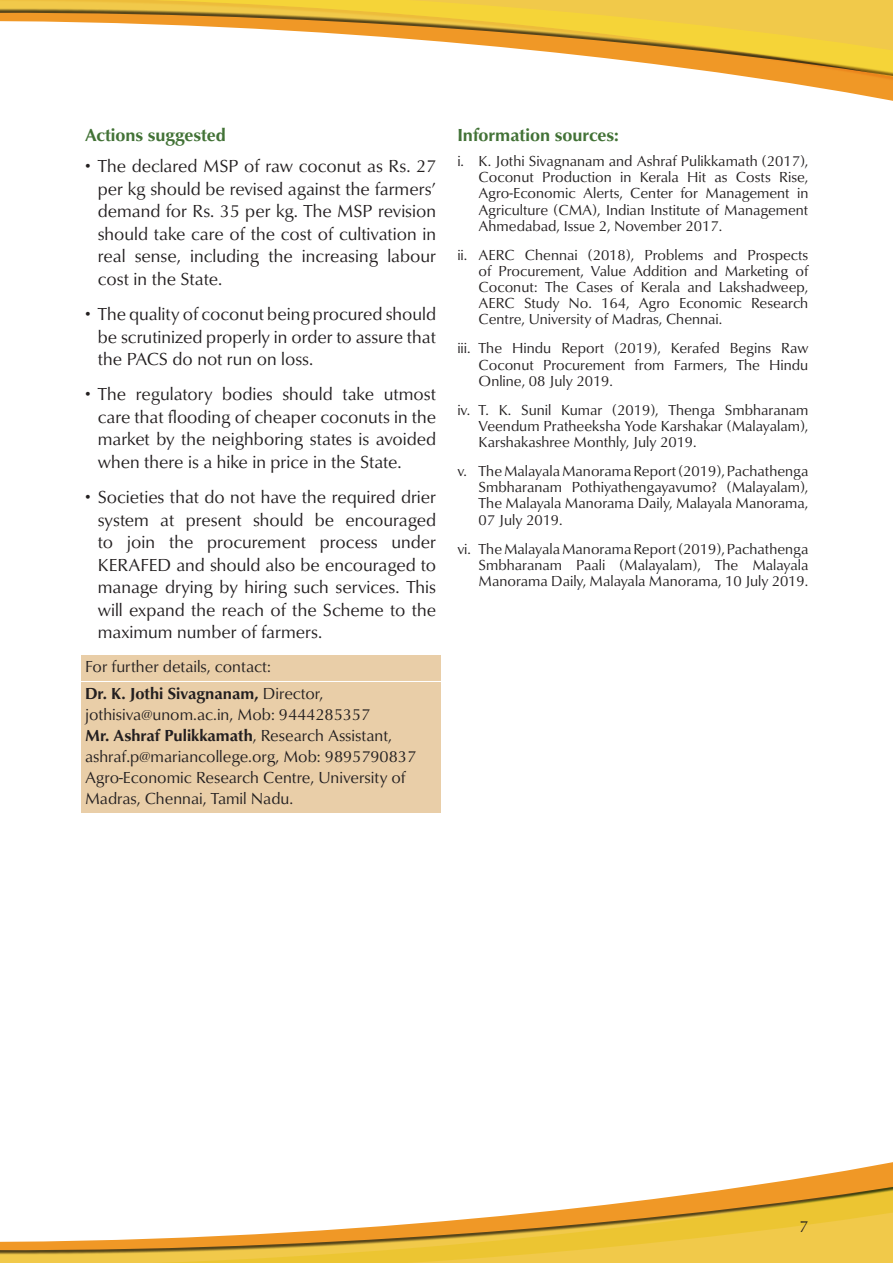
<style>
.page{position:relative;width:893px;height:1263px;background:#fff}
.page>*{position:absolute;margin:0;border:0;box-sizing:border-box;transform-origin:0 0}
.t1{font:18px/22.5px "Classico URW";color:#231f20;text-align:justify}
.Heading_1{font:700 18px "Classico URW";color:#427236}
.CONTACTION_DETAILS{font:16.5px/21px "Classico URW";color:#231f20}
.t2{font:15px/16.2px "Classico URW";color:#231f20;text-align:justify}
.s1{font-weight:700}
</style>
<div class="page">
<div style="left:0;top:0;width:893px;height:94px;background:#231f20;opacity:.75"></div>
<div style="left:0;top:1168px;width:893px;height:95px;background:#231f20;opacity:.75"></div>
<div style="left:0;top:0;width:893px;height:84px;background:#231f20;opacity:.5"></div>
<svg style="left:0;top:0;width:893px;height:79px"></svg>
<svg style="left:0;top:1184px;width:893px;height:79px"></svg>
<div style="left:81px;top:655px;width:359px;height:25px;background:#e9cea8"></div>
<div style="left:81px;top:682px;width:359px;height:130px;background:#e9cea8"></div>
<p class="Heading_1" style="left:85px;top:124px;width:142px">Actions suggested</p>
<p class="t1" style="left:98px;top:155px;width:340px;text-indent:-13px">• The declared MSP of raw coconut as Rs. 27 per kg should be revised against the farmers’ demand for Rs. 35 per kg. The MSP revision should take care of the cost of cultivation in real sense, including the increasing labour cost in the State.</p>
<p class="t1" style="left:98px;top:303px;width:340px;text-indent:-13px">• The quality of coconut being procured should be scrutinized properly in order to assure that the PACS do not run on loss.</p>
<p class="t1" style="left:98px;top:383px;width:340px;text-indent:-13px">• The regulatory bodies should take utmost care that flooding of cheaper coconuts in the market by the neighboring states is avoided when there is a hike in price in the State.</p>
<p class="t1" style="left:98px;top:486px;width:340px;text-indent:-13px">• Societies that do not have the required drier system at present should be encouraged to join the procurement process under KERAFED and should also be encouraged to manage drying by hiring such services. This will expand the reach of the Scheme to the maximum number of farmers.</p>
<p class="CONTACTION_DETAILS" style="left:85px;top:656px;width:188px">For further details, contact:</p>
<p class="CONTACTION_DETAILS" style="left:85px;top:683px;width:333px"><span class="s1">Dr. K. Jothi Sivagnanam,</span> Director, jothisiva@unom.ac.in, Mob: 9444285357<br><span class="s1">Mr. Ashraf Pulikkamath</span>, Research Assistant, ashraf.p@mariancollege.org, Mob: 9895790837<br>Agro-Economic Research Centre, University of Madras, Chennai, Tamil Nadu.</p>
<p class="Heading_1" style="left:457px;top:124px;width:163px">Information sources:</p>
<p class="t2" style="left:479px;top:153px;width:331px;text-indent:-21px">i. K. Jothi Sivagnanam and Ashraf Pulikkamath (2017), Coconut Production in Kerala Hit as Costs Rise, Agro-Economic Alerts, Center for Management in Agriculture (CMA), Indian Institute of Management Ahmedabad, Issue 2, November 2017.</p>
<p class="t2" style="left:479px;top:247px;width:331px;text-indent:-21px">ii. AERC Chennai (2018), Problems and Prospects of Procurement, Value Addition and Marketing of Coconut: The Cases of Kerala and Lakshadweep, AERC Study No. 164, Agro Economic Research Centre, University of Madras, Chennai.</p>
<p class="t2" style="left:479px;top:340px;width:331px;text-indent:-21px">iii. The Hindu Report (2019), Kerafed Begins Raw Coconut Procurement from Farmers, The Hindu Online, 08 July 2019.</p>
<p class="t2" style="left:479px;top:402px;width:331px;text-indent:-21px">iv. T. K. Sunil Kumar (2019), Thenga Smbharanam Veendum Pratheeksha Yode Karshakar (Malayalam), Karshakashree Monthly, July 2019.</p>
<p class="t2" style="left:479px;top:463px;width:331px;text-indent:-21px">v. The Malayala Manorama Report (2019), Pachathenga Smbharanam Pothiyathengayavumo? (Malayalam), The Malayala Manorama Daily, Malayala Manorama, 07 July 2019.</p>
<p class="t2" style="left:479px;top:541px;width:331px;text-indent:-21px">vi. The Malayala Manorama Report (2019), Pachathenga Smbharanam Paali (Malayalam), The Malayala Manorama Daily, Malayala Manorama, 10 July 2019.</p>
<p class="CONTACTION_DETAILS" style="left:799px;top:1216px;width:11px">7</p>
</div>
